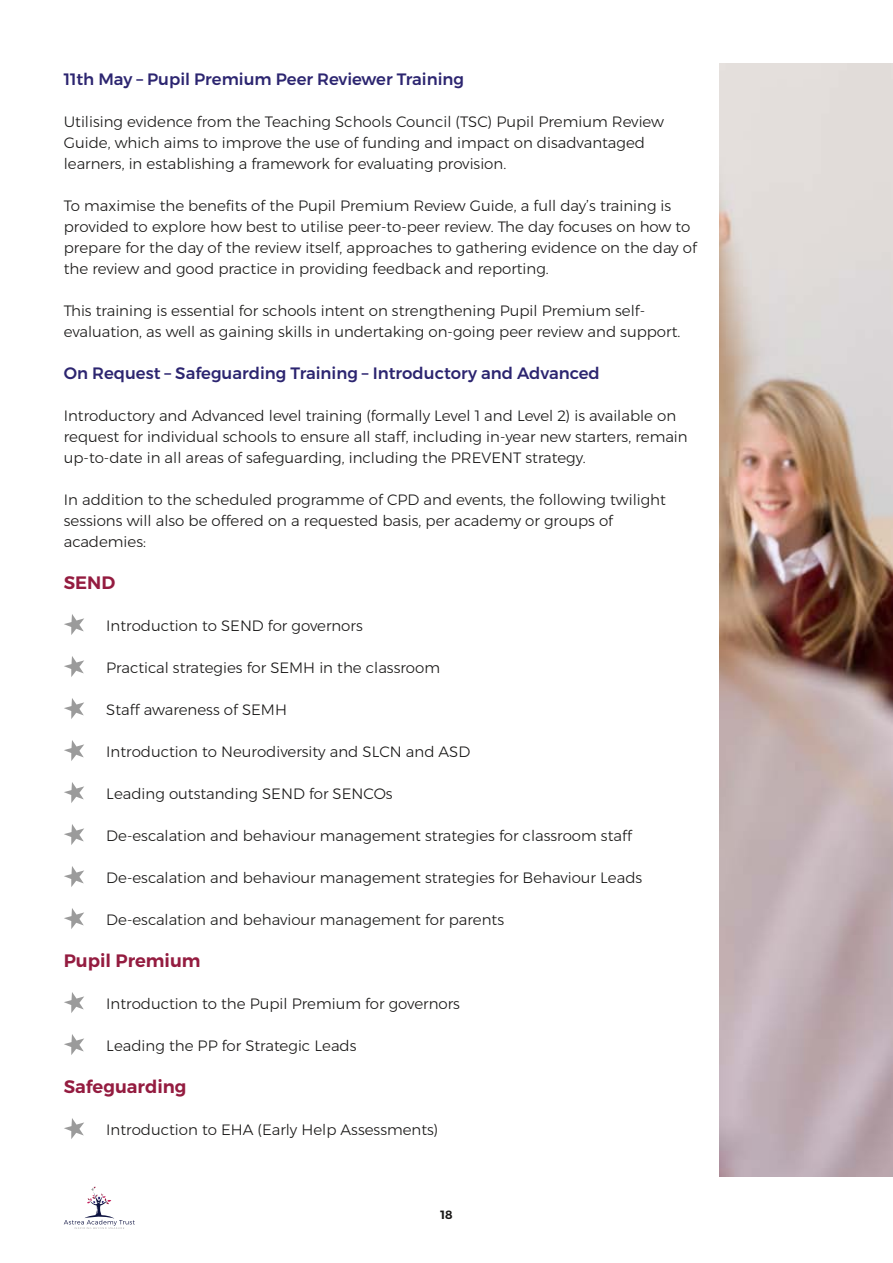
<style>
.page{position:relative;width:893px;height:1263px;background:#fff}
.page>*{position:absolute;margin:0;border:0;box-sizing:border-box;transform-origin:0 0}
.t1{font:600 18px "Montserrat";color:#941c40}
.t2{font:500 16.5px "Montserrat";color:#2c2570}
.t3{font:300 15px/21px "Montserrat";color:#181716}
.t4{font:600 12px "Montserrat";color:#181716}
</style>
<div class="page">
<img style="left:719px;top:64px;width:174px;height:1113px">
<svg style="left:64px;top:1186px;width:71px;height:43px"></svg>
<svg style="left:64px;top:614px;width:20px;height:21px"></svg>
<svg style="left:64px;top:656px;width:20px;height:21px"></svg>
<svg style="left:64px;top:698px;width:20px;height:21px"></svg>
<svg style="left:64px;top:740px;width:20px;height:21px"></svg>
<svg style="left:64px;top:782px;width:20px;height:21px"></svg>
<svg style="left:64px;top:824px;width:20px;height:21px"></svg>
<svg style="left:64px;top:866px;width:20px;height:21px"></svg>
<svg style="left:64px;top:908px;width:20px;height:21px"></svg>
<svg style="left:64px;top:992px;width:20px;height:21px"></svg>
<svg style="left:64px;top:1034px;width:20px;height:21px"></svg>
<svg style="left:64px;top:1118px;width:20px;height:21px"></svg>
<p class="t2" style="left:64px;top:66px;width:402px">11th May – Pupil Premium Peer Reviewer Training</p>
<p class="t3" style="left:64px;top:111px;width:602px">Utilising evidence from the Teaching Schools Council (TSC) Pupil Premium Review<br>Guide, which aims to improve the use of funding and impact on disadvantaged learners, in establishing a framework for evaluating provision.</p>
<p class="t3" style="left:64px;top:195px;width:635px">To maximise the benefits of the Pupil Premium Review Guide, a full day’s training is provided to explore how best to utilise peer-to-peer review. The day focuses on how to prepare for the day of the review itself, approaches to gathering evidence on the day of the review and good practice in providing feedback and reporting.</p>
<p class="t3" style="left:64px;top:300px;width:618px">This training is essential for schools intent on strengthening Pupil Premium self&shy;evaluation, as well as gaining skills in undertaking on-going peer review and support.</p>
<p class="t2" style="left:64px;top:360px;width:538px">On Request – Safeguarding Training – Introductory and Advanced</p>
<p class="t3" style="left:64px;top:405px;width:625px">Introductory and Advanced level training (formally Level 1 and Level 2) is available on request for individual schools to ensure all staff, including in-year new starters, remain up-to-date in all areas of safeguarding, including the PREVENT strategy.</p>
<p class="t3" style="left:64px;top:489px;width:604px">In addition to the scheduled programme of CPD and events, the following twilight sessions will also be offered on a requested basis, per academy or groups of academies:</p>
<p class="t1" style="left:64px;top:568px;width:53px">SEND</p>
<p class="t3" style="left:106px;top:615px;width:258px">Introduction to SEND for governors</p>
<p class="t3" style="left:106px;top:657px;width:335px">Practical strategies for SEMH in the classroom</p>
<p class="t3" style="left:106px;top:699px;width:182px">Staff awareness of SEMH</p>
<p class="t3" style="left:106px;top:741px;width:365px">Introduction to Neurodiversity and SLCN and ASD</p>
<p class="t3" style="left:106px;top:783px;width:288px">Leading outstanding SEND for SENCOs</p>
<p class="t3" style="left:106px;top:825px;width:527px">De-escalation and behaviour management strategies for classroom staff</p>
<p class="t3" style="left:106px;top:867px;width:537px">De-escalation and behaviour management strategies for Behaviour Leads</p>
<p class="t3" style="left:106px;top:909px;width:399px">De-escalation and behaviour management for parents</p>
<p class="t1" style="left:64px;top:946px;width:138px">Pupil Premium</p>
<p class="t3" style="left:106px;top:993px;width:355px">Introduction to the Pupil Premium for governors</p>
<p class="t3" style="left:106px;top:1035px;width:252px">Leading the PP for Strategic Leads</p>
<p class="t1" style="left:64px;top:1072px;width:124px">Safeguarding</p>
<p class="t3" style="left:106px;top:1119px;width:333px">Introduction to EHA (Early Help Assessments)</p>
<p class="t4" style="left:440px;top:1205px;width:14px">18</p>
</div>
